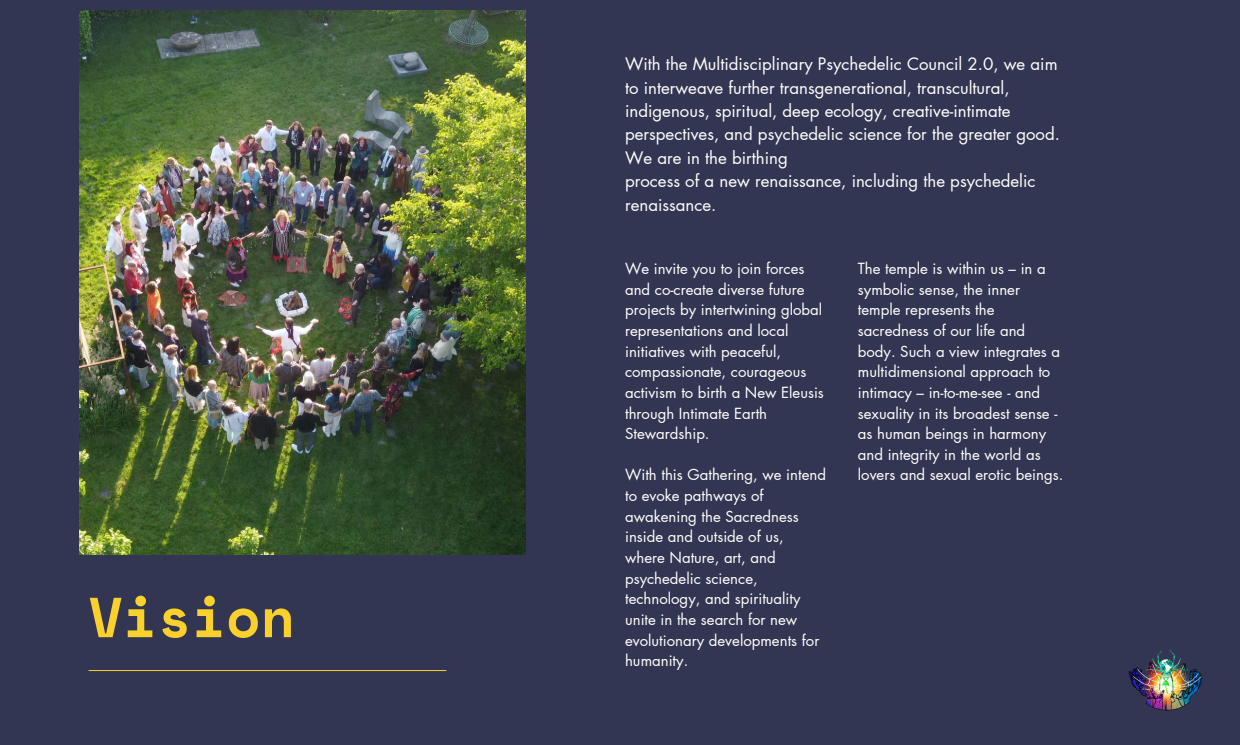
<style>
.page{position:relative;width:1240px;height:745px;background:#fff}
.page>*{position:absolute;margin:0;border:0;box-sizing:border-box;transform-origin:0 0}
.t1{font:700 56.25px "Space Mono";color:#fad02c}
.t2{font:16.88px/23.4px "Futura LT Pro";color:#fff}
.t3{font:15px/20.6px "Futura LT Pro";color:#fff}
</style>
<div class="page">
<div style="left:0;top:0;width:1240px;height:744px;background:#333652"></div>
<hr style="left:89px;top:670px;width:357px;height:1px;background:#fad02c">
<img style="left:80px;top:11px;width:446px;height:543px">
<img style="left:1128px;top:650px;width:74px;height:61px">
<p class="t1" style="left:88px;top:574px;width:208px">Vision</p>
<p class="t2" style="left:625px;top:53px;width:436px">With the Multidisciplinary Psychedelic Council 2.0, we aim to interweave further transgenerational, transcultural, indigenous, spiritual, deep ecology, creative-intimate perspectives, and psychedelic science for the greater good.<br>We are in the birthing</p>
<p class="t2" style="left:625px;top:170px;width:412px">process of a new renaissance, including the psychedelic renaissance.</p>
<p class="t3" style="left:625px;top:259px;width:200px">We invite you to join forces and co-create diverse future projects by intertwining global representations and local initiatives with peaceful, compassionate, courageous activism to birth a New Eleusis through Intimate Earth<br>Stewardship.</p>
<p class="t3" style="left:625px;top:465px;width:202px">With this Gathering, we intend to evoke pathways of awakening the Sacredness inside and outside of us, where Nature, art, and psychedelic science, technology, and spirituality unite in the search for new evolutionary developments for humanity.</p>
<p class="t3" style="left:858px;top:259px;width:207px">The temple is within us – in a symbolic sense, the inner temple represents the sacredness of our life and body. Such a view integrates a multidimensional approach to intimacy – in-to-me-see - and sexuality in its broadest sense - as human beings in harmony and integrity in the world as lovers and sexual erotic beings.</p>
</div>
